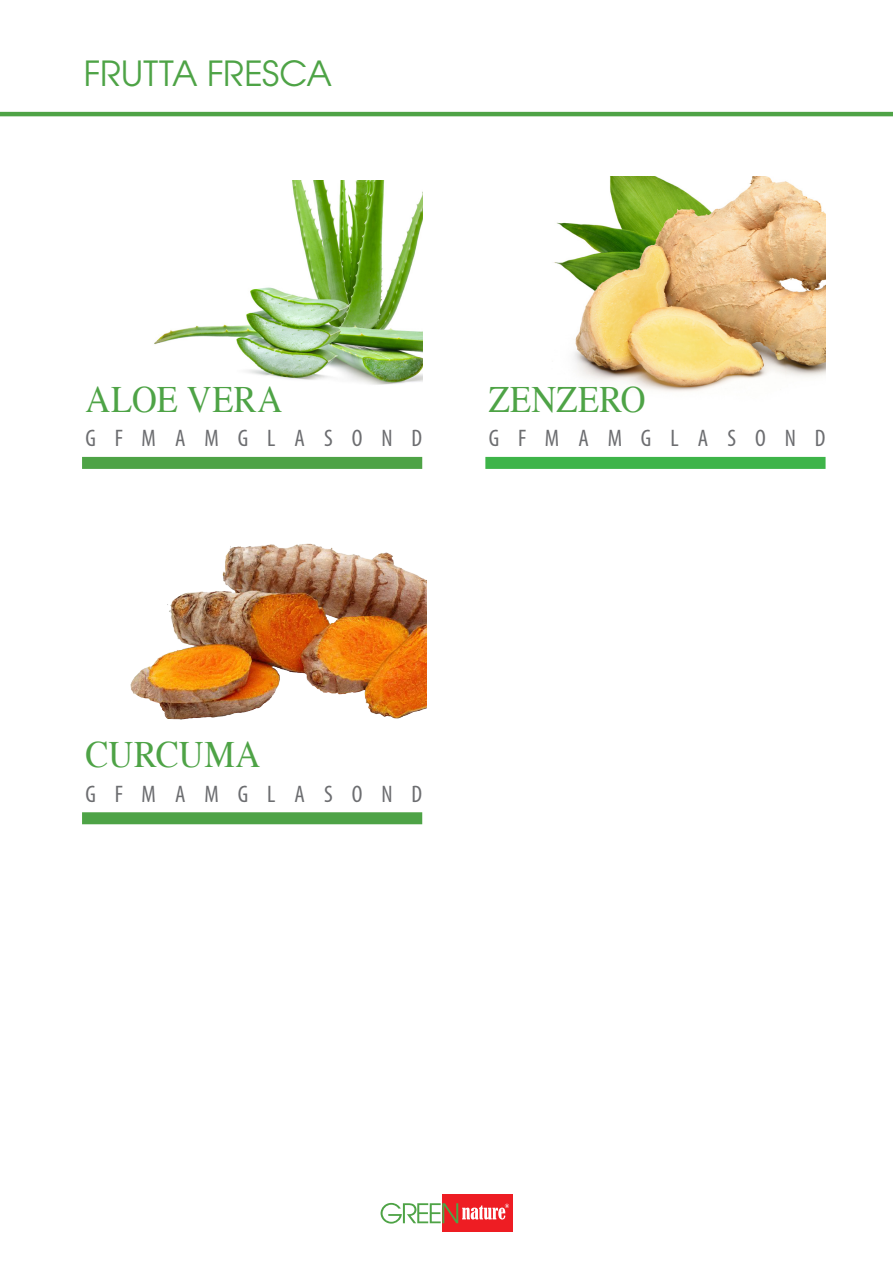
<style>
.page{position:relative;width:893px;height:1263px;background:#fff}
.page>*{position:absolute;margin:0;border:0;box-sizing:border-box;transform-origin:0 0}
.t1{font:37.2px "Times";letter-spacing:.005em;color:#4ea346;scale:.93 1}
.t2{font:34.5px "Avant Garde";letter-spacing:-.01em;color:#4ea346}
.t3{font:condensed 24px "Myriad Pro";letter-spacing:.79em;color:#6c6d70}
</style>
<div class="page">
<div style="left:442px;top:1195px;width:70px;height:37px;background:#ee1d23"></div>
<svg style="left:381px;top:1203px;width:128px;height:20px"></svg>
<img style="left:554px;top:176px;width:271px;height:216px">
<img style="left:154px;top:180px;width:268px;height:205px">
<div style="left:82px;top:457px;width:340px;height:12px;background:#4ea346"></div>
<div style="left:485px;top:457px;width:340px;height:12px;background:#3eb449"></div>
<div style="left:82px;top:812px;width:340px;height:12px;background:#4ea346"></div>
<hr style="left:0;top:112px;width:893px;height:4px;background:#4ea346">
<img style="left:130px;top:543px;width:296px;height:177px">
<p class="t2" style="left:84px;top:53px;width:250px">FRUTTA FRESCA</p>
<p class="t1" style="left:85px;top:365px;width:213px">ALOE VERA</p>
<p class="t1" style="left:489px;top:365px;width:170px">ZENZERO</p>
<p class="t3" style="left:85px;top:424px;width:338px">GFMAMGLASOND</p>
<p class="t3" style="left:489px;top:424px;width:338px">GFMAMGLASOND</p>
<p class="t1" style="left:85px;top:720px;width:190px">CURCUMA</p>
<p class="t3" style="left:85px;top:779px;width:338px">GFMAMGLASOND</p>
</div>
